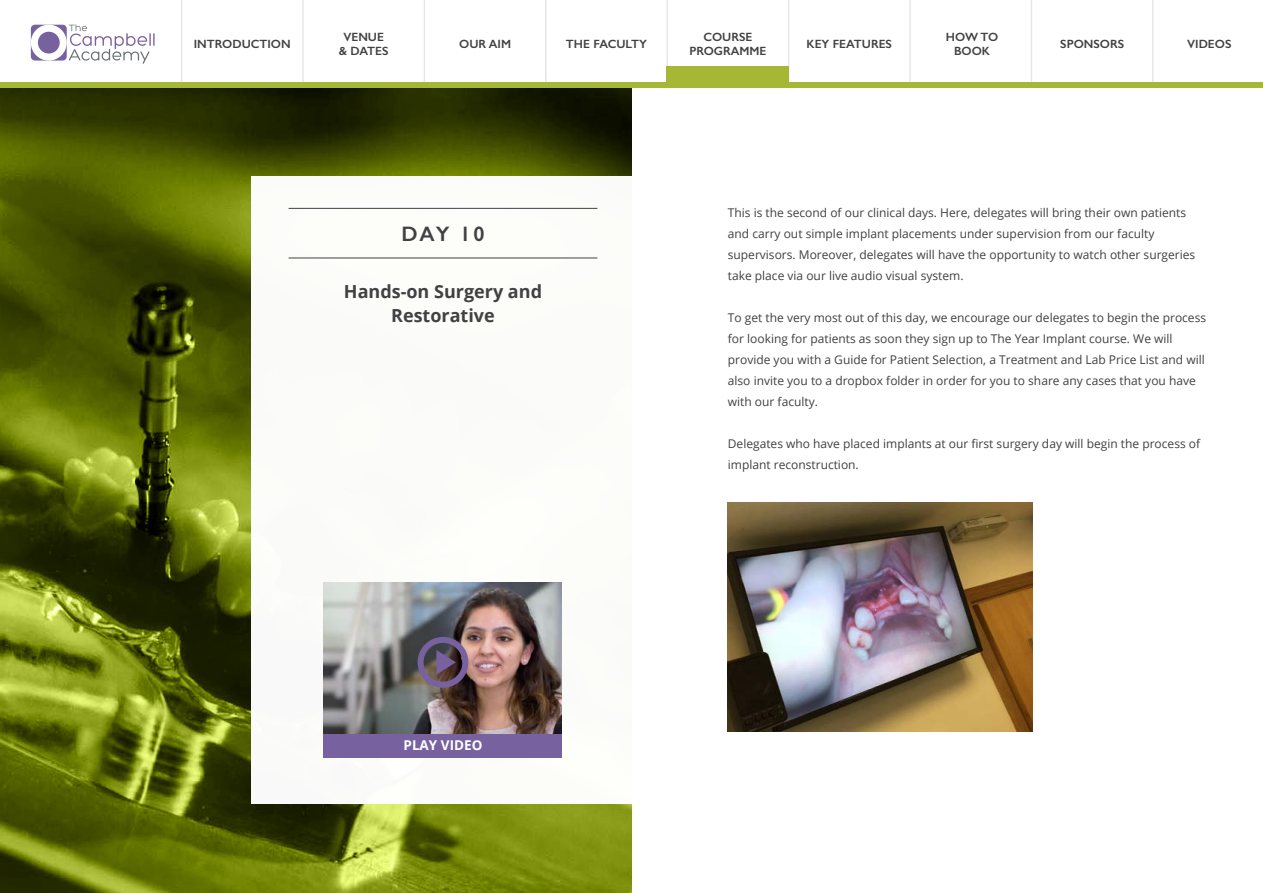
<style>
.page{position:relative;width:1263px;height:893px;background:#fff}
.page>*{position:absolute;margin:0;border:0;box-sizing:border-box;transform-origin:0 0}
.t1{font:600 21px "Gill Sans";color:#414042}
.t2{font:700 18px/24px "Open Sans";color:#414042;text-align:center}
.t3{font:700 13.5px "Open Sans";color:#fff}
.t4{font:12px/21px "Open Sans";color:#414042}
.t5{font:600 12px/14.4px "Gill Sans";color:#414042;text-align:center}
</style>
<div class="page">
<div style="left:31px;top:25px;width:36px;height:36px;background:#77619f;border-radius:4px"></div>
<div style="left:31px;top:25px;width:36px;height:36px;background:#fff;border-radius:50%"></div>
<div style="left:38px;top:32px;width:22px;height:22px;background:#77619f;border-radius:50%"></div>
<svg style="left:69px;top:24px;width:86px;height:40px"></svg>
<hr style="left:181px;top:0;width:1px;height:88px;background:#000">
<hr style="left:302px;top:0;width:2px;height:88px;background:#000">
<hr style="left:424px;top:0;width:1px;height:88px;background:#000">
<hr style="left:545px;top:0;width:2px;height:88px;background:#000">
<hr style="left:666px;top:0;width:2px;height:88px;background:#000">
<hr style="left:909px;top:0;width:2px;height:88px;background:#000">
<hr style="left:788px;top:0;width:1px;height:88px;background:#000">
<hr style="left:1031px;top:0;width:1px;height:88px;background:#000">
<hr style="left:1152px;top:0;width:1px;height:88px;background:#000">
<svg style="left:0;top:88px;width:632px;height:805px;background:#55610a"></svg>
<div style="left:252px;top:177px;width:381px;height:627px;background:#fff"></div>
<hr style="left:289px;top:208px;width:308px;height:1px;background:#414042">
<hr style="left:289px;top:258px;width:308px;height:1px;background:#414042">
<img style="left:324px;top:582px;width:238px;height:152px">
<div style="left:324px;top:734px;width:238px;height:23px;background:#77619f"></div>
<div style="left:418px;top:637px;width:50px;height:51px;border:6px solid #77619f;border-radius:50%"></div>
<svg style="left:436px;top:650px;width:20px;height:25px"></svg>
<div style="left:666px;top:67px;width:123px;height:18px;background:#a5b735"></div>
<div style="left:0;top:82px;width:1263px;height:6px;background:#a5b735"></div>
<img style="left:728px;top:503px;width:305px;height:228px">
<p class="t5" style="left:194px;top:37px;width:98px">INTRODUCTION</p>
<p class="t5" style="left:339px;top:29px;width:51px">VENUE &amp; DATES</p>
<p class="t5" style="left:459px;top:37px;width:53px">OUR AIM</p>
<p class="t5" style="left:566px;top:37px;width:83px">THE FACULTY</p>
<p class="t5" style="left:689px;top:29px;width:79px">COURSE<br>PROGRAMME</p>
<p class="t5" style="left:807px;top:37px;width:87px">KEY FEATURES</p>
<p class="t5" style="left:946px;top:29px;width:54px">HOW TO<br>BOOK</p>
<p class="t5" style="left:1060px;top:37px;width:65px">SPONSORS</p>
<p class="t5" style="left:1187px;top:37px;width:46px">VIDEOS</p>
<h1 class="t1" style="left:401px;top:221px;width:84px">DAY 10</h1>
<h2 class="t2" style="left:344px;top:279px;width:200px">Hands-on Surgery and<br>Restorative</h2>
<p class="t3" style="left:403px;top:736px;width:80px">PLAY VIDEO</p>
<p class="t4" style="left:728px;top:202px;width:469px">This is the second of our clinical days. Here, delegates will bring their own patients and carry out simple implant placements under supervision from our faculty supervisors. Moreover, delegates will have the opportunity to watch other surgeries take place via our live audio visual system.</p>
<p class="t4" style="left:728px;top:307px;width:480px">To get the very most out of this day, we encourage our delegates to begin the process for looking for patients as soon they sign up to The Year Implant course. We will provide you with a Guide for Patient Selection, a Treatment and Lab Price List and will also invite you to a dropbox folder in order for you to share any cases that you have with our faculty.</p>
<p class="t4" style="left:728px;top:433px;width:474px">Delegates who have placed implants at our first surgery day will begin the process of implant reconstruction.</p>
</div>
